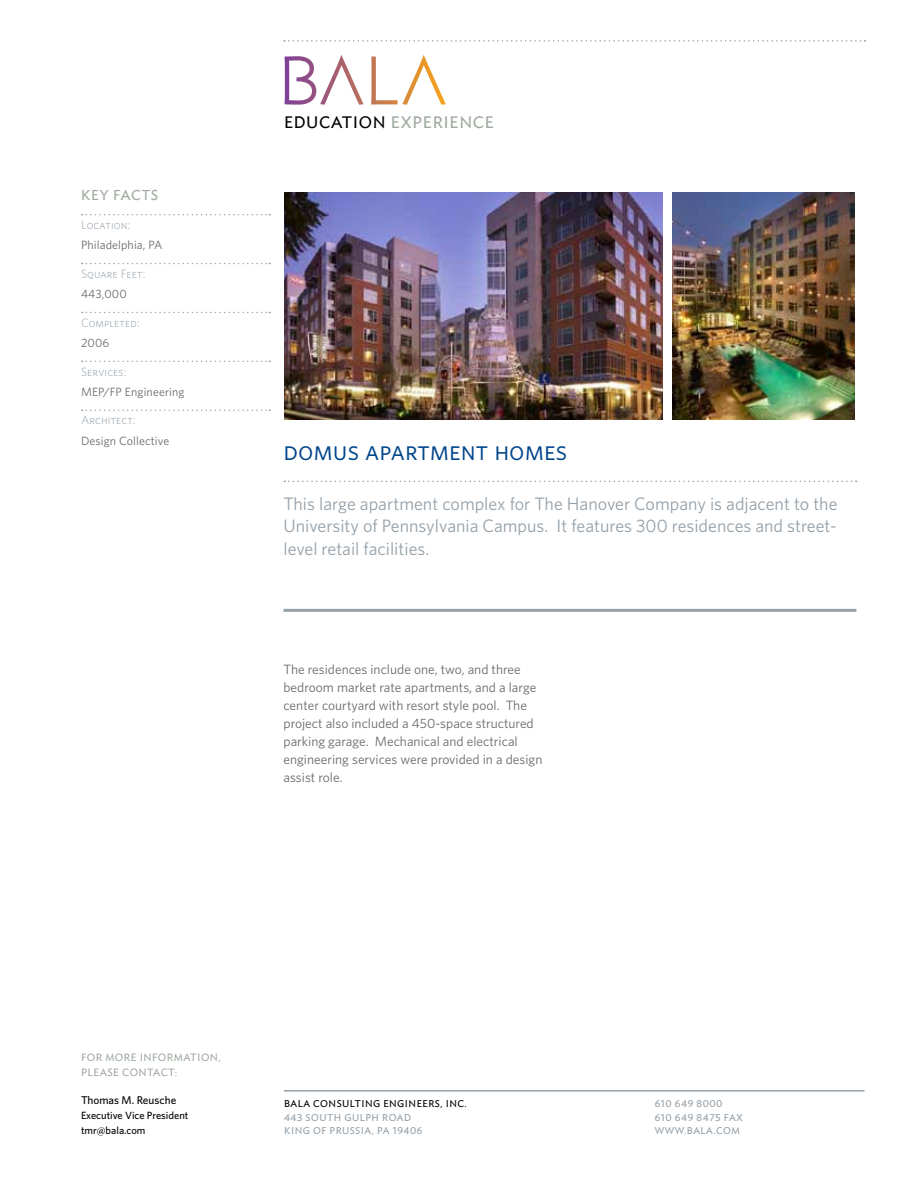
<style>
.page{position:relative;width:918px;height:1188px;background:#fff}
.page>*{position:absolute;margin:0;border:0;box-sizing:border-box;transform-origin:0 0}
.t1{font:27px "Whitney Book SC";color:#00458c}
.t2{font:18px/22.5px "Whitney";color:#95a0a9;text-align:justify}
.t3{font:16.5px "Topaz Layers Background";letter-spacing:.04em;color:#a0ab9f}
.t4{font:14.25px "Topaz Layers Background";letter-spacing:.045em;color:#a0ab9f}
.t5{font:13.5px/18px "Whitney";color:#696a6d}
.t6{font:12px "Whitney";letter-spacing:.01em;color:#696a6d}
.t7{font:12px "Whitney Light SC";letter-spacing:.01em;color:#95a0a9}
.t8{font:500 11.25px "Whitney";color:#000}
.t9{font:500 10.5px/15px "Whitney";color:#000}
.t10{font:10.5px/15px "Topaz Layers Background";letter-spacing:.04em;color:#a0ab9f}
.t11{font:9.75px/13.5px "Topaz Layers Background";letter-spacing:.05em;color:#95a0a9}
.t12{font:9.75px "Topaz Layers Background";letter-spacing:.05em;color:#000}
.s1{color:#000}
</style>
<div class="page">
<svg style="left:284px;top:55px;width:162px;height:50px"></svg>
<svg style="left:284px;top:40px;width:582px;height:2px"></svg>
<hr style="left:284px;top:1090px;width:581px;height:2px;background:#95a0a9">
<img style="left:284px;top:192px;width:378px;height:227px">
<svg style="left:284px;top:481px;width:573px;height:1px"></svg>
<hr style="left:284px;top:609px;width:572px;height:3px;background:#95a0a9">
<svg style="left:82px;top:214px;width:188px;height:1px"></svg>
<svg style="left:82px;top:263px;width:188px;height:1px"></svg>
<svg style="left:82px;top:312px;width:188px;height:1px"></svg>
<svg style="left:82px;top:361px;width:188px;height:1px"></svg>
<svg style="left:82px;top:410px;width:188px;height:1px"></svg>
<img style="left:673px;top:192px;width:181px;height:227px">
<p class="t4" style="left:81px;top:185px;width:79px">KEY FACTS</p>
<p class="t7" style="left:81px;top:217px;width:51px">Location:</p>
<p class="t6" style="left:81px;top:238px;width:83px">Philadelphia, PA</p>
<p class="t7" style="left:81px;top:266px;width:66px">Square Feet:</p>
<p class="t6" style="left:81px;top:287px;width:47px">443,000</p>
<p class="t7" style="left:81px;top:315px;width:60px">Completed:</p>
<p class="t6" style="left:81px;top:336px;width:30px">2006</p>
<p class="t7" style="left:81px;top:364px;width:47px">Services:</p>
<p class="t6" style="left:81px;top:384px;width:105px">MEP/FP Engineering</p>
<p class="t7" style="left:81px;top:413px;width:56px">Architect:</p>
<p class="t6" style="left:81px;top:433px;width:90px">Design Collective</p>
<p class="t3" style="left:284px;top:110px;width:211px"><span class="s1">EDUCATION</span> EXPERIENCE</p>
<h1 class="t1" style="left:284px;top:434px;width:285px">domus apartment homes</h1>
<h2 class="t2" style="left:284px;top:492px;width:556px">This large apartment complex for The Hanover Company is adjacent to the University of Pennsylvania Campus. It features 300 residences and street&shy;level retail facilities.</h2>
<p class="t5" style="left:284px;top:661px;width:260px">The residences include one, two, and three bedroom market rate apartments, and a large center courtyard with resort style pool. The project also included a 450-space structured parking garage. Mechanical and electrical engineering services were provided in a design assist role.</p>
<p class="t10" style="left:81px;top:1049px;width:141px">FOR MORE INFORMATION,<br>PLEASE CONTACT:</p>
<p class="t8" style="left:81px;top:1093px;width:97px">Thomas M. Reusche</p>
<p class="t9" style="left:81px;top:1108px;width:109px">Executive Vice President tmr@bala.com</p>
<p class="t12" style="left:284px;top:1097px;width:184px">BALA CONSULTING ENGINEERS, INC.</p>
<p class="t11" style="left:284px;top:1110px;width:140px">443 SOUTH GULPH ROAD<br>KING OF PRUSSIA, PA 19406</p>
<p class="t11" style="left:655px;top:1096px;width:90px">610 649 8000<br>610 649 8475 FAX<br>WWW.BALA.COM</p>
</div>
